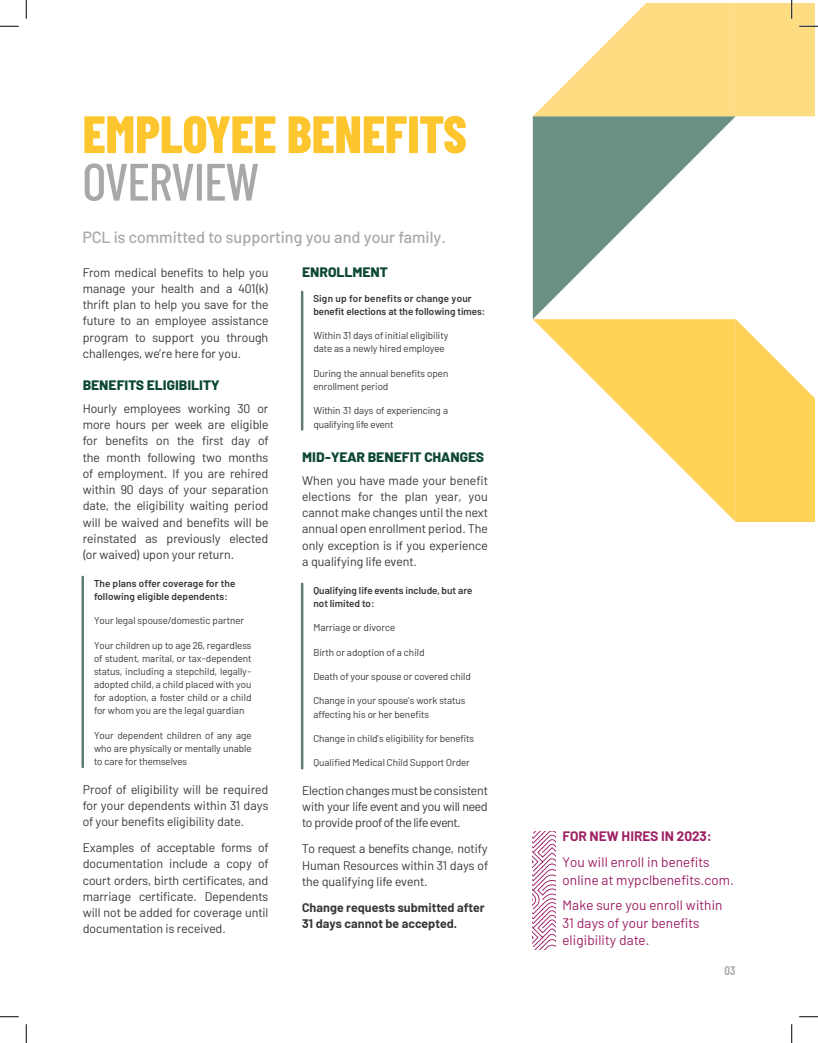
<style>
.page{position:relative;width:818px;height:1043px;background:#fff}
.page>*{position:absolute;margin:0;border:0;box-sizing:border-box;transform-origin:0 0}
.Page_Title_L1{font:800 52.5px "Barlow Condensed";color:#fec62e}
.Page_Title_L2{font:500 52.5px "Barlow Condensed";color:#a7a8aa}
.Intro_Text{font:500 16.25px "Barlow";color:#a7a8aa}
.Body{font:13.75px/17.5px "Barlow";letter-spacing:.01em;color:#9c2064}
.Header_1{font:800 13.75px "Barlow";color:#0c4634}
.Body-2{font:700 13.75px "Barlow";color:#9c2064}
.Body_justified{font:12.5px/16.2px "Barlow";color:#363936;text-align:justify}
.Body-3{font:700 12.5px/16.2px "Barlow";color:#363936}
.Body-4{font:600 12.5px "Barlow Condensed";color:#a7a8aa}
.Paragraph_Style_8{font:10px/13.1px "Barlow";color:#363936}
.Paragraph_Style_3{font:10px/13.1px "Barlow";color:#363936}
.Paragraph_Style_3-2{font:600 10px/13.1px "Barlow";color:#363936}
</style>
<div class="page">
<hr style="left:81px;top:577px;width:3px;height:190px;background:#627a6d">
<hr style="left:301px;top:292px;width:2px;height:137px;background:#627a6d">
<hr style="left:301px;top:583px;width:2px;height:185px;background:#627a6d">
<svg style="left:533px;top:116px;width:202px;height:203px"></svg>
<svg style="left:533px;top:319px;width:202px;height:202px"></svg>
<svg style="left:735px;top:319px;width:79px;height:203px"></svg>
<svg style="left:532px;top:831px;width:23px;height:118px"></svg>
<svg style="left:0;top:25px;width:19px;height:2px"></svg>
<svg style="left:0;top:1016px;width:19px;height:1px"></svg>
<svg style="left:799px;top:1016px;width:19px;height:1px"></svg>
<svg style="left:25px;top:0;width:2px;height:19px"></svg>
<svg style="left:25px;top:1024px;width:2px;height:18px"></svg>
<svg style="left:533px;top:0;width:285px;height:116px"></svg>
<svg style="left:791px;top:1024px;width:1px;height:18px"></svg>
<p class="Page_Title_L1" style="left:82px;top:97px;width:385px">EMPLOYEE BENEFITS</p>
<p class="Page_Title_L2" style="left:82px;top:144px;width:178px">OVERVIEW</p>
<p class="Intro_Text" style="left:82px;top:225px;width:365px">PCL is committed to supporting you and your family.</p>
<p class="Body_justified" style="left:83px;top:263px;width:187px">From medical benefits to help you manage your health and a 401(k) thrift plan to help you save for the future to an employee assistance program to support you through challenges, we’re here for you.</p>
<p class="Header_1" style="left:83px;top:375px;width:138px">BENEFITS ELIGIBILITY</p>
<p class="Body_justified" style="left:83px;top:399px;width:187px">Hourly employees working 30 or more hours per week are eligible for benefits on the first day of the month following two months of employment. If you are rehired within 90 days of your separation date, the eligibility waiting period will be waived and benefits will be reinstated as previously elected (or waived) upon your return.</p>
<p class="Paragraph_Style_3-2" style="left:94px;top:576px;width:143px">The plans offer coverage for the following eligible dependents:</p>
<p class="Paragraph_Style_3" style="left:94px;top:613px;width:151px">Your legal spouse/domestic partner</p>
<p class="Paragraph_Style_8" style="left:94px;top:638px;width:159px;text-align:justify">Your children up to age 26, regardless of student, marital, or tax-dependent status, including a stepchild, legally&shy;adopted child, a child placed with you for adoption, a foster child or a child for whom you are the legal guardian</p>
<p class="Paragraph_Style_8" style="left:94px;top:728px;width:159px;text-align:justify">Your dependent children of any age who are physically or mentally unable to care for themselves</p>
<p class="Body_justified" style="left:83px;top:780px;width:187px">Proof of eligibility will be required for your dependents within 31 days of your benefits eligibility date.</p>
<p class="Body_justified" style="left:83px;top:838px;width:187px">Examples of acceptable forms of documentation include a copy of court orders, birth certificates, and marriage certificate. Dependents will not be added for coverage until documentation is received.</p>
<p class="Header_1" style="left:302px;top:262px;width:87px">ENROLLMENT</p>
<p class="Paragraph_Style_3-2" style="left:313px;top:291px;width:174px">Sign up for benefits or change your benefit elections at the following times:</p>
<p class="Paragraph_Style_8" style="left:313px;top:328px;width:136px">Within 31 days of initial eligibility date as a newly hired employee</p>
<p class="Paragraph_Style_8" style="left:313px;top:366px;width:136px">During the annual benefits open enrollment period</p>
<p class="Paragraph_Style_8" style="left:313px;top:403px;width:136px">Within 31 days of experiencing a qualifying life event</p>
<p class="Header_1" style="left:302px;top:446px;width:183px">MID-YEAR BENEFIT CHANGES</p>
<p class="Body_justified" style="left:302px;top:471px;width:187px">When you have made your benefit elections for the plan year, you cannot make changes until the next annual open enrollment period. The only exception is if you experience a qualifying life event.</p>
<p class="Paragraph_Style_3-2" style="left:313px;top:582px;width:160px">Qualifying life events include, but are not limited to:</p>
<p class="Paragraph_Style_3" style="left:313px;top:620px;width:83px">Marriage or divorce</p>
<p class="Paragraph_Style_3" style="left:313px;top:644px;width:113px">Birth or adoption of a child</p>
<p class="Paragraph_Style_3" style="left:313px;top:669px;width:159px">Death of your spouse or covered child</p>
<p class="Paragraph_Style_3" style="left:313px;top:693px;width:153px">Change in your spouse’s work status affecting his or her benefits</p>
<p class="Paragraph_Style_3" style="left:313px;top:731px;width:162px">Change in child’s eligibility for benefits</p>
<p class="Paragraph_Style_3" style="left:313px;top:755px;width:158px">Qualified Medical Child Support Order</p>
<p class="Body_justified" style="left:302px;top:781px;width:187px">Election changes must be consistent with your life event and you will need to provide proof of the life event.</p>
<p class="Body_justified" style="left:302px;top:839px;width:187px">To request a benefits change, notify Human Resources within 31 days of the qualifying life event.</p>
<p class="Body-3" style="left:302px;top:898px;width:184px">Change requests submitted after<br>31 days cannot be accepted.</p>
<p class="Body-2" style="left:562px;top:826px;width:151px">FOR NEW HIRES IN 2023:</p>
<p class="Body" style="left:562px;top:852px;width:173px">You will enroll in benefits online at mypclbenefits.com.</p>
<p class="Body" style="left:562px;top:895px;width:162px">Make sure you enroll within<br>31 days of your benefits eligibility date.</p>
<p class="Body-4" style="left:724px;top:961px;width:12px">03</p>
</div>
